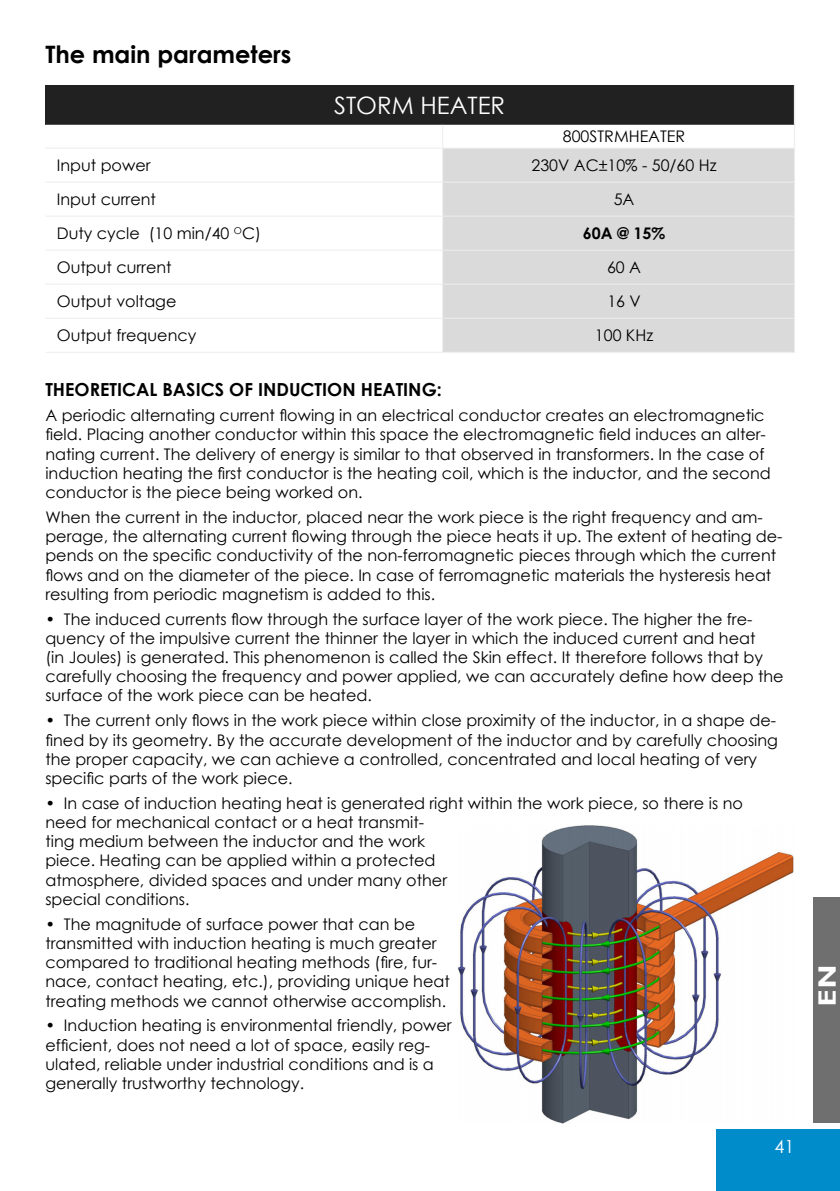
<style>
.page{position:relative;width:840px;height:1191px;background:#fff}
.page>*{position:absolute;margin:0;border:0;box-sizing:border-box;transform-origin:0 0}
.t1{font:700 24px "Century Gothic";color:#000}
.t2{font:24px "Century Gothic";color:#fff}
.t3{font:700 24px "Century Gothic";color:#fff;scale:1.4 1}
.t4{font:700 18px "Century Gothic";color:#000}
.t5{font:18px "Century Gothic";color:#fff}
.t6{font:16px/19.2px "Century Gothic";color:#000}
.t7{font:700 16px "Century Gothic";color:#000}
</style>
<div class="page">
<div style="left:716px;top:1129px;width:123px;height:62px;background:#008bcb"></div>
<div style="left:812px;top:897px;width:27px;height:226px;background:#706f6f"></div>
<div style="left:45px;top:85px;width:749px;height:40px;background:#212121"></div>
<div style="left:443px;top:149px;width:350px;height:203px;background:#dadada"></div>
<hr style="left:793px;top:85px;width:1px;height:40px;background:#ededed">
<svg style="left:442px;top:125px;width:1px;height:23px"></svg>
<hr style="left:45px;top:148px;width:397px;height:1px;background:#ededed">
<hr style="left:442px;top:148px;width:352px;height:1px;background:#ededed">
<hr style="left:442px;top:149px;width:1px;height:33px;background:#ededed">
<hr style="left:793px;top:149px;width:1px;height:33px;background:#ededed">
<hr style="left:45px;top:182px;width:397px;height:1px;background:#ededed">
<hr style="left:442px;top:182px;width:352px;height:1px;background:#ededed">
<hr style="left:442px;top:183px;width:1px;height:33px;background:#ededed">
<hr style="left:793px;top:183px;width:1px;height:33px;background:#ededed">
<hr style="left:45px;top:216px;width:397px;height:1px;background:#ededed">
<hr style="left:45px;top:250px;width:397px;height:1px;background:#ededed">
<hr style="left:442px;top:251px;width:1px;height:33px;background:#ededed">
<hr style="left:793px;top:251px;width:1px;height:33px;background:#ededed">
<hr style="left:45px;top:284px;width:397px;height:1px;background:#ededed">
<hr style="left:442px;top:284px;width:352px;height:1px;background:#ededed">
<hr style="left:442px;top:285px;width:1px;height:33px;background:#ededed">
<hr style="left:793px;top:285px;width:1px;height:33px;background:#ededed">
<hr style="left:45px;top:318px;width:397px;height:1px;background:#ededed">
<hr style="left:442px;top:318px;width:352px;height:1px;background:#ededed">
<hr style="left:442px;top:319px;width:1px;height:33px;background:#ededed">
<hr style="left:793px;top:319px;width:1px;height:33px;background:#ededed">
<hr style="left:45px;top:352px;width:397px;height:1px;background:#ededed">
<hr style="left:442px;top:352px;width:352px;height:1px;background:#ededed">
<hr style="left:442px;top:216px;width:352px;height:1px;background:#ededed">
<hr style="left:442px;top:217px;width:1px;height:33px;background:#ededed">
<hr style="left:793px;top:217px;width:1px;height:33px;background:#ededed">
<hr style="left:442px;top:250px;width:352px;height:1px;background:#ededed">
<img style="left:457px;top:825px;width:337px;height:298px">
<p class="t1" style="left:45px;top:36px;width:247px">The main parameters</p>
<p class="t2" style="left:334px;top:88px;width:172px">STORM HEATER</p>
<p class="t6" style="left:562px;top:127px;width:124px">800STRMHEATER</p>
<p class="t6" style="left:57px;top:155px;width:95px">Input power</p>
<p class="t6" style="left:531px;top:155px;width:186px">230V AC±10% - 50/60 Hz</p>
<p class="t6" style="left:57px;top:189px;width:101px">Input current</p>
<p class="t6" style="left:613px;top:189px;width:22px">5A</p>
<p class="t6" style="left:57px;top:223px;width:206px">Duty cycle (10 min/40 <sup>O</sup>C)</p>
<p class="t7" style="left:582px;top:221px;width:84px">60A @ 15%</p>
<p class="t6" style="left:57px;top:257px;width:116px">Output current</p>
<p class="t6" style="left:606px;top:257px;width:35px">60 A</p>
<p class="t6" style="left:57px;top:292px;width:121px">Output voltage</p>
<p class="t6" style="left:607px;top:292px;width:35px">16 V</p>
<p class="t6" style="left:57px;top:326px;width:141px">Output frequency</p>
<p class="t6" style="left:594px;top:326px;width:60px">100 KHz</p>
<p class="t4" style="left:45px;top:376px;width:397px">THEORETICAL BASICS OF INDUCTION HEATING:</p>
<p class="t6" style="left:45px;top:405px;width:726px">A periodic alternating current flowing in an electrical conductor creates an electromagnetic field. Placing another conductor within this space the electromagnetic field induces an alter&shy;nating current. The delivery of energy is similar to that observed in transformers. In the case of induction heating the first conductor is the heating coil, which is the inductor, and the second conductor is the piece being worked on.</p>
<p class="t6" style="left:45px;top:507px;width:738px">When the current in the inductor, placed near the work piece is the right frequency and am&shy;perage, the alternating current flowing through the piece heats it up. The extent of heating de&shy;pends on the specific conductivity of the non-ferromagnetic pieces through which the current flows and on the diameter of the piece. In case of ferromagnetic materials the hysteresis heat resulting from periodic magnetism is added to this.</p>
<p class="t6" style="left:45px;top:609px;width:739px">• The induced currents flow through the surface layer of the work piece. The higher the fre&shy;quency of the impulsive current the thinner the layer in which the induced current and heat<br>(in Joules) is generated. This phenomenon is called the Skin effect. It therefore follows that by carefully choosing the frequency and power applied, we can accurately define how deep the surface of the work piece can be heated.</p>
<p class="t6" style="left:45px;top:710px;width:733px">• The current only flows in the work piece within close proximity of the inductor, in a shape de&shy;fined by its geometry. By the accurate development of the inductor and by carefully choosing the proper capacity, we can achieve a controlled, concentrated and local heating of very specific parts of the work piece.</p>
<p class="t6" style="left:45px;top:793px;width:698px">• In case of induction heating heat is generated right within the work piece, so there is no need for mechanical contact or a heat transmit-<br>ting medium between the inductor and the work<br>piece. Heating can be applied within a protected<br>atmosphere, divided spaces and under many other<br>special conditions.</p>
<p class="t6" style="left:45px;top:914px;width:406px">• The magnitude of surface power that can be transmitted with induction heating is much greater compared to traditional heating methods (fire, fur&shy;nace, contact heating, etc.), providing unique heat treating methods we cannot otherwise accomplish.</p>
<p class="t6" style="left:45px;top:1015px;width:407px">• Induction heating is environmental friendly, power efficient, does not need a lot of space, easily reg&shy;ulated, reliable under industrial conditions and is a generally trustworthy technology.</p>
<p class="t5" style="left:774px;top:1133px;width:21px">41</p>
<h1 class="t3" style="left:808px;top:1006px;width:32px;rotate:-90deg">EN</h1>
</div>
